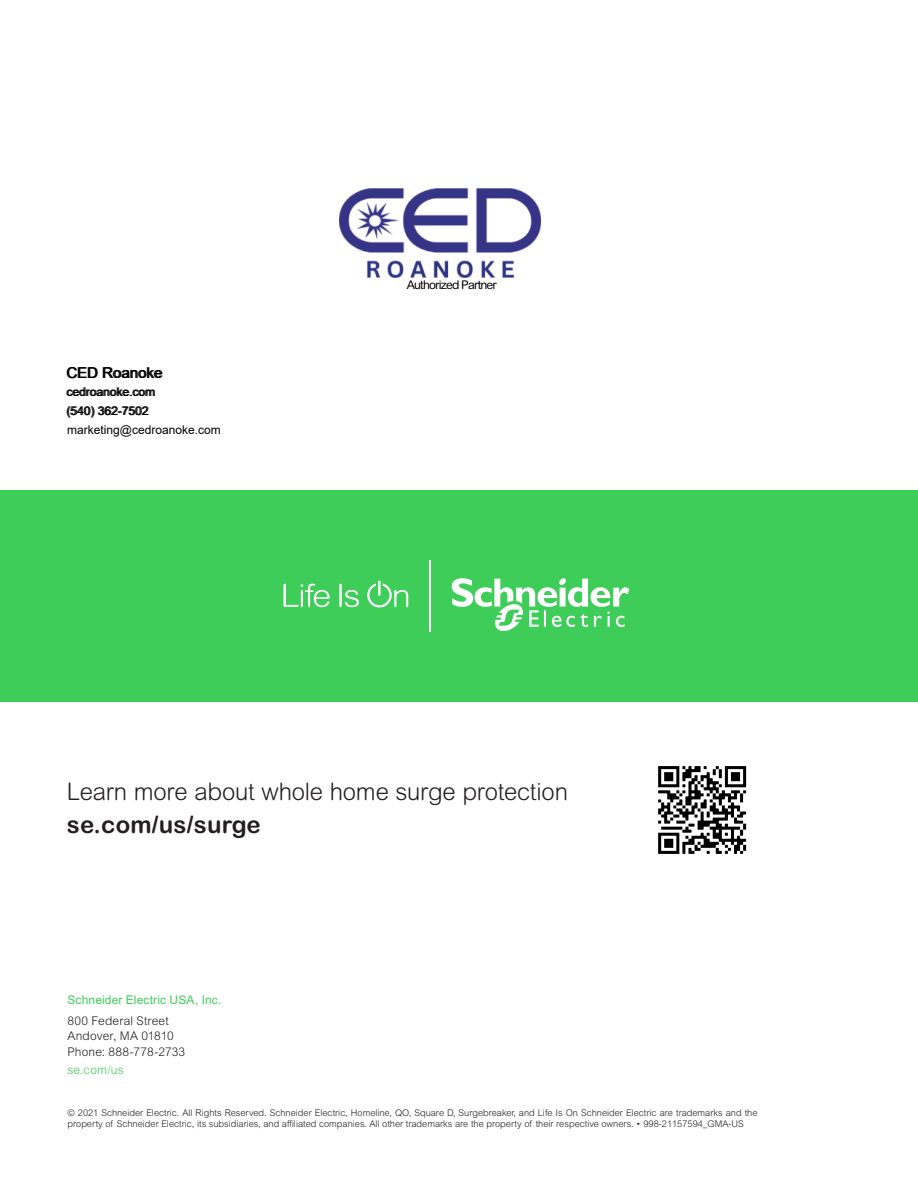
<style>
.page{position:relative;width:918px;height:1188px;background:#fff}
.page>*{position:absolute;margin:0;border:0;box-sizing:border-box;transform-origin:0 0}
.Back_cover_CTA{font:300 24px "Arial Rounded MT Std";letter-spacing:-.01em;color:#231f20}
.Back_cover_CTA-2{font:700 24px "Arial Rounded MT Std";letter-spacing:.01em;color:#231f20}
.t1{font:15px "Arial";color:#000}
.t2{font:12px/19px "Arial";color:#000}
.Address_2{font:300 12px "Arial MT Std";letter-spacing:.01em;color:#231f20}
.Address_2-2{font:12px "Arial MT Std";letter-spacing:.01em;color:#3dcd58}
.t3{font:12px "Arial Rounded MT Std";letter-spacing:-.07em;color:#000}
.Address_2-3{font:300 12px "Arial MT Std";letter-spacing:.01em;color:#3dcd58}
.Legal_Type{font:300 9.3px/11.1px "Arial MT Pro";color:#231f20}
</style>
<div class="page">
<div style="left:0;top:490px;width:918px;height:212px;background:#3dcd58"></div>
<img style="left:658px;top:766px;width:89px;height:88px">
<svg style="left:284px;top:584px;width:46px;height:23px"></svg>
<svg style="left:339px;top:584px;width:20px;height:23px"></svg>
<svg style="left:367px;top:581px;width:41px;height:26px"></svg>
<hr style="left:429px;top:560px;width:2px;height:72px;background:#fff">
<svg style="left:452px;top:578px;width:177px;height:53px"></svg>
<img style="left:339px;top:188px;width:201px;height:90px">
<h2 class="t1" style="left:67px;top:363px;width:97px">CED Roanoke</h2>
<p class="t2" style="left:67px;top:382px;width:90px">cedroanoke.com (540) 362-7502</p>
<p class="t2" style="left:67px;top:420px;width:155px">marketing@cedroanoke.com</p>
<p class="t3" style="left:407px;top:278px;width:92px">Authorized Partner</p>
<p class="Back_cover_CTA" style="left:67px;top:777px;width:503px">Learn more about whole home surge protection</p>
<p class="Back_cover_CTA-2" style="left:67px;top:810px;width:195px">se.com/us/surge</p>
<p class="Address_2-2" style="left:68px;top:993px;width:155px">Schneider Electric USA, Inc.</p>
<p class="Address_2" style="left:68px;top:1014px;width:103px">800 Federal Street</p>
<p class="Address_2" style="left:68px;top:1029px;width:108px">Andover, MA 01810</p>
<p class="Address_2" style="left:68px;top:1045px;width:119px">Phone: 888-778-2733</p>
<p class="Address_2-3" style="left:68px;top:1063px;width:58px">se.com/us</p>
<p class="Legal_Type" style="left:68px;top:1108px;width:692px">© 2021 Schneider Electric. All Rights Reserved. Schneider Electric, Homeline, QO, Square D, Surgebreaker, and Life Is On Schneider Electric are trademarks and the property of Schneider Electric, its subsidiaries, and affiliated companies. All other trademarks are the property of their respective owners. • 998-21157594_GMA-US</p>
</div>
